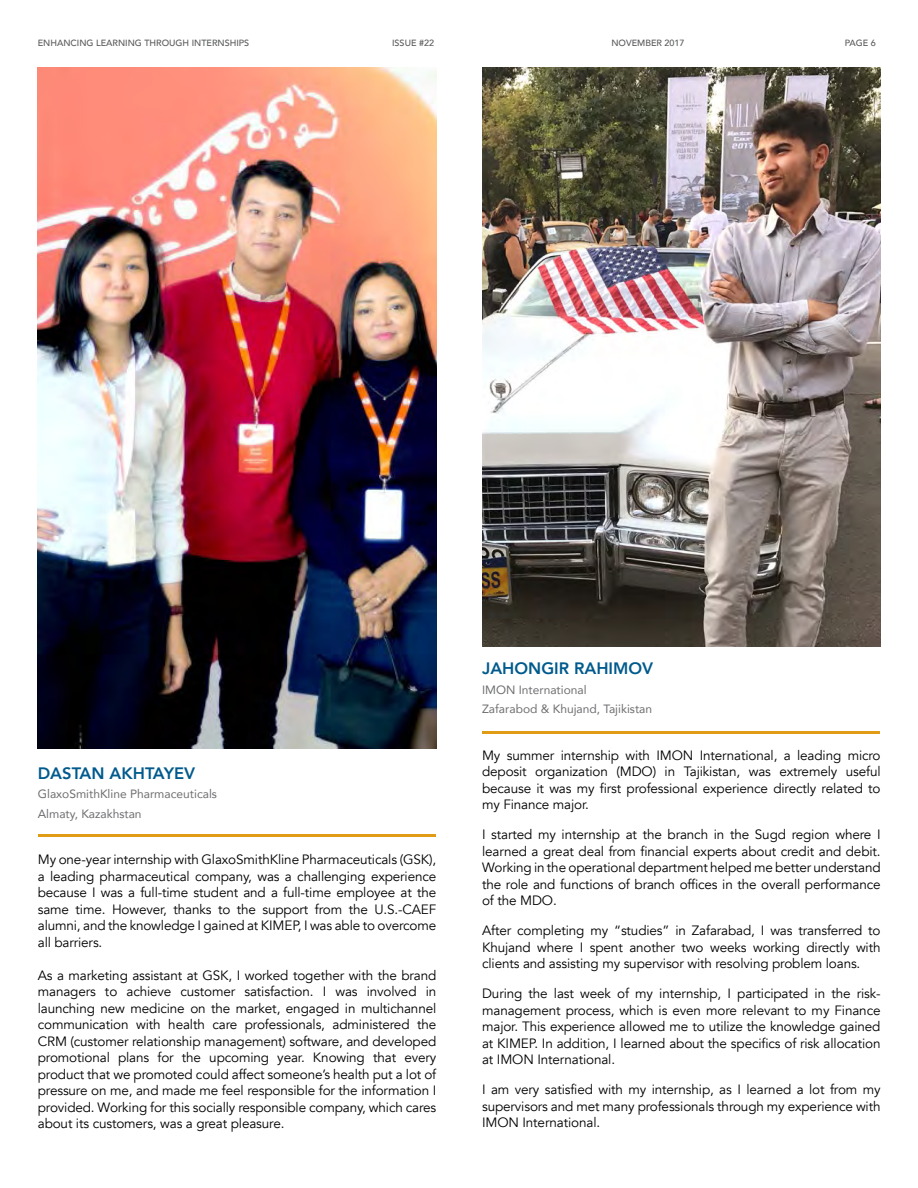
<style>
.page{position:relative;width:918px;height:1188px;background:#fff}
.page>*{position:absolute;margin:0;border:0;box-sizing:border-box;transform-origin:0 0}
.t1{font:800 16.5px "Avenir";color:#005a8d}
.t2{font:13.5px/16.5px "Avenir";letter-spacing:-.01em;color:#000;text-align:justify}
.t3{font:12px/19.5px "Avenir";color:#6d6e71}
.t4{font:500 9px "Avenir";color:#58595b}
</style>
<div class="page">
<img style="left:482px;top:68px;width:399px;height:579px">
<hr style="left:483px;top:731px;width:397px;height:3px;background:#e19c16">
<img style="left:38px;top:68px;width:398px;height:680px">
<hr style="left:39px;top:834px;width:397px;height:3px;background:#e19c16">
<p class="t4" style="left:38px;top:35px;width:213px">ENHANCING LEARNING THROUGH INTERNSHIPS</p>
<p class="t4" style="left:392px;top:35px;width:43px">ISSUE #22</p>
<p class="t4" style="left:611px;top:35px;width:75px">NOVEMBER 2017</p>
<p class="t4" style="left:845px;top:35px;width:33px">PAGE 6</p>
<p class="t1" style="left:38px;top:760px;width:159px">DASTAN AKHTAYEV</p>
<p class="t3" style="left:38px;top:784px;width:181px">GlaxoSmithKline Pharmaceuticals<br>Almaty, Kazakhstan</p>
<p class="t2" style="left:38px;top:852px;width:400px">My one-year internship with GlaxoSmithKline Pharmaceuticals (GSK), a leading pharmaceutical company, was a challenging experience because I was a full-time student and a full-time employee at the same time. However, thanks to the support from the U.S.-CAEF alumni, and the knowledge I gained at KIMEP, I was able to overcome all barriers.</p>
<p class="t2" style="left:38px;top:967px;width:400px">As a marketing assistant at GSK, I worked together with the brand managers to achieve customer satisfaction. I was involved in launching new medicine on the market, engaged in multichannel communication with health care professionals, administered the CRM (customer relationship management) software, and developed promotional plans for the upcoming year. Knowing that every product that we promoted could affect someone’s health put a lot of pressure on me, and made me feel responsible for the information I provided. Working for this socially responsible company, which cares about its customers, was a great pleasure.</p>
<p class="t1" style="left:482px;top:656px;width:173px">JAHONGIR RAHIMOV</p>
<p class="t3" style="left:482px;top:679px;width:172px">IMON International<br>Zafarabod &amp; Khujand, Tajikistan</p>
<p class="t2" style="left:482px;top:747px;width:400px">My summer internship with IMON International, a leading micro deposit organization (MDO) in Tajikistan, was extremely useful because it was my first professional experience directly related to my Finance major.</p>
<p class="t2" style="left:482px;top:827px;width:400px">I started my internship at the branch in the Sugd region where I learned a great deal from financial experts about credit and debit.<br>Working in the operational department helped me better understand the role and functions of branch offices in the overall performance of the MDO.</p>
<p class="t2" style="left:482px;top:923px;width:400px">After completing my “studies” in Zafarabad, I was transferred to Khujand where I spent another two weeks working directly with clients and assisting my supervisor with resolving problem loans.</p>
<p class="t2" style="left:482px;top:986px;width:400px">During the last week of my internship, I participated in the risk&shy;management process, which is even more relevant to my Finance major. This experience allowed me to utilize the knowledge gained at KIMEP. In addition, I learned about the specifics of risk allocation at IMON International.</p>
<p class="t2" style="left:482px;top:1082px;width:400px">I am very satisfied with my internship, as I learned a lot from my supervisors and met many professionals through my experience with IMON International.</p>
</div>
